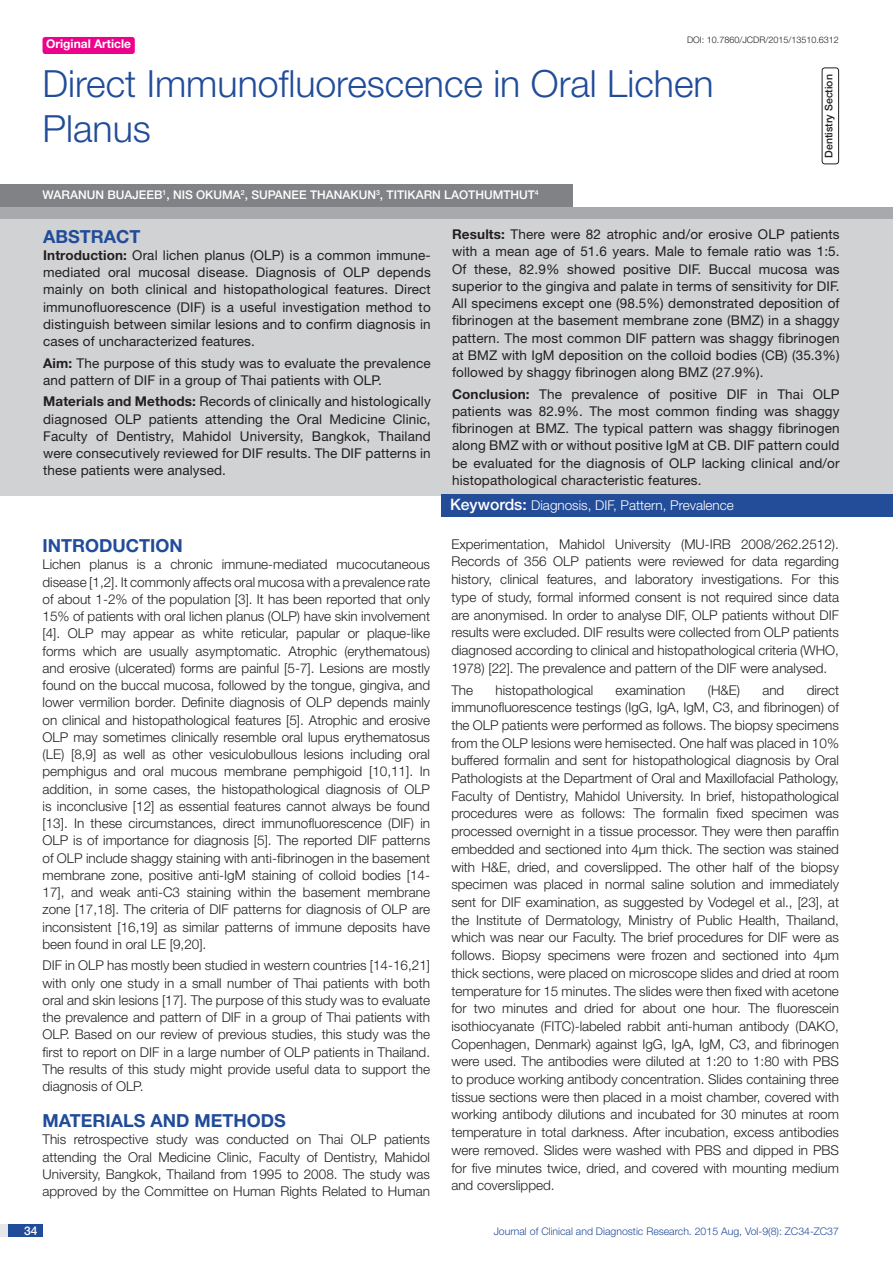
<style>
.page{position:relative;width:893px;height:1263px;background:#fff}
.page>*{position:absolute;margin:0;border:0;box-sizing:border-box;transform-origin:0 0}
.t1{font:300 37.5px/45px "Helvetica Neue";color:#214c99}
.Heading{font:700 18px "Helvetica Neue";color:#214c99}
.Abstract_head{font:700 18px "Helvetica Neue";color:#214c99}
.Body_text{font:300 13.5px/17.7px "Helvetica Neue";color:#231f20;text-align:justify}
.Abstract_Text{font:13.5px/17.2px "Helvetica Neue";letter-spacing:.01em;color:#231f20;text-align:justify}
.t2{font:300 13.5px "Helvetica Neue";color:#fff}
.Author{font:500 12px "Helvetica Neue";color:#fff}
.t3{font:700 12px "Helvetica Neue";color:#fff}
.t4{font:300 10.5px "Helvetica Neue";color:#214c99}
.t5{font:500 10.5px "Helvetica Neue";color:#231f20}
.DOI{font:300 9px "Helvetica Neue";color:#231f20}
.s1{color:#244d99}
.s2{font-weight:700}
.s3{font-weight:500;font-size:15.75px}
</style>
<div class="page">
<div style="left:0;top:1224px;width:43px;height:13px;background:#e6e7e9"></div>
<div style="left:8px;top:1224px;width:35px;height:13px;background:#214c99"></div>
<div style="left:43px;top:37px;width:92px;height:17px;background:#ed028c;border-radius:3px"></div>
<div style="left:0;top:207px;width:893px;height:12px;background:#a8a9ad"></div>
<div style="left:0;top:219px;width:893px;height:276px;background:#d1d2d4"></div>
<div style="left:442px;top:494px;width:451px;height:22px;background:#244d99"></div>
<div style="left:0;top:185px;width:572px;height:22px;background:#808285"></div>
<div style="left:822px;top:68px;width:17px;height:96px;border:1px solid #231f20;border-radius:3px"></div>
<p class="t3" style="left:46px;top:37px;width:87px">Original Article</p>
<p class="DOI" style="left:687px;top:35px;width:153px">DOI: 10.7860/JCDR/2015/13510.6312</p>
<p class="t1" style="left:43px;top:60px;width:673px">Direct Immunofluorescence in Oral Lichen<br>Planus</p>
<p class="t5" style="left:823px;top:158px;width:85px;rotate:-90deg">DENTISTRY SECTION</p>
<p class="Author" style="left:43px;top:188px;width:498px">WARANUN BUAJEEB <sup>1</sup>, NIS OKUMA<sup>2</sup>, SUPANEE THANAKUN<sup>3</sup>, TITIKARN LAOTHUMTHUT<sup>4</sup></p>
<p class="Abstract_head" style="left:43px;top:225px;width:98px">ABST<span class="s1">RAC</span>T</p>
<p class="Abstract_Text" style="left:43px;top:246px;width:389px"><span class="s2">Introduction:</span> Oral lichen planus (OLP) is a common immune&shy;mediated oral mucosal disease. Diagnosis of OLP depends mainly on both clinical and histopathological features. Direct immunofluorescence (DIF) is a useful investigation method to distinguish between similar lesions and to confirm diagnosis in cases of uncharacterized features.</p>
<p class="Abstract_Text" style="left:43px;top:354px;width:389px"><span class="s2">Aim:</span> The purpose of this study was to evaluate the prevalence and pattern of DIF in a group of Thai patients with OLP.</p>
<p class="Abstract_Text" style="left:43px;top:393px;width:389px"><span class="s2">Materials and Methods:</span> Records of clinically and histologically diagnosed OLP patients attending the Oral Medicine Clinic, Faculty of Dentistry, Mahidol University, Bangkok, Thailand were consecutively reviewed for DIF results. The DIF patterns in these patients were analysed.</p>
<p class="Abstract_Text" style="left:452px;top:226px;width:389px"><span class="s2">Results:</span> There were 82 atrophic and/or erosive OLP patients with a mean age of 51.6 years. Male to female ratio was 1:5.<br>Of these, 82.9% showed positive DIF. Buccal mucosa was superior to the gingiva and palate in terms of sensitivity for DIF.<br>All specimens except one (98.5%) demonstrated deposition of fibrinogen at the basement membrane zone (BMZ) in a shaggy pattern. The most common DIF pattern was shaggy fibrinogen at BMZ with IgM deposition on the colloid bodies (CB) (35.3%) followed by shaggy fibrinogen along BMZ (27.9%).</p>
<p class="Abstract_Text" style="left:452px;top:385px;width:389px"><span class="s2">Conclusion:</span> The prevalence of positive DIF in Thai OLP patients was 82.9%. The most common finding was shaggy fibrinogen at BMZ. The typical pattern was shaggy fibrinogen along BMZ with or without positive IgM at CB. DIF pattern could be evaluated for the diagnosis of OLP lacking clinical and/or histopathological characteristic features.</p>
<p class="Heading" style="left:43px;top:535px;width:142px">Introduction</p>
<p class="Body_text" style="left:43px;top:556px;width:389px;line-height:17.2px">Lichen planus is a chronic immune-mediated mucocutaneous disease [1,2]. It commonly affects oral mucosa with a prevalence rate of about 1-2% of the population [3]. It has been reported that only 15% of patients with oral lichen planus (OLP) have skin involvement [4]. OLP may appear as white reticular, papular or plaque-like forms which are usually asymptomatic. Atrophic (erythematous) and erosive (ulcerated) forms are painful [5-7]. Lesions are mostly found on the buccal mucosa, followed by the tongue, gingiva, and lower vermilion border. Definite diagnosis of OLP depends mainly on clinical and histopathological features [5]. Atrophic and erosive OLP may sometimes clinically resemble oral lupus erythematosus (LE) [8,9] as well as other vesiculobullous lesions including oral pemphigus and oral mucous membrane pemphigoid [10,11]. In addition, in some cases, the histopathological diagnosis of OLP is inconclusive [12] as essential features cannot always be found [13]. In these circumstances, direct immunofluorescence (DIF) in OLP is of importance for diagnosis [5]. The reported DIF patterns of OLP include shaggy staining with anti-fibrinogen in the basement membrane zone, positive anti-IgM staining of colloid bodies [14- 17], and weak anti-C3 staining within the basement membrane zone [17,18]. The criteria of DIF patterns for diagnosis of OLP are inconsistent [16,19] as similar patterns of immune deposits have been found in oral LE [9,20].</p>
<p class="Body_text" style="left:43px;top:957px;width:389px;line-height:17.2px">DIF in OLP has mostly been studied in western countries [14-16,21] with only one study in a small number of Thai patients with both oral and skin lesions [17]. The purpose of this study was to evaluate the prevalence and pattern of DIF in a group of Thai patients with OLP. Based on our review of previous studies, this study was the first to report on DIF in a large number of OLP patients in Thailand.<br>The results of this study might provide useful data to support the diagnosis of OLP.</p>
<p class="Heading" style="left:43px;top:1109px;width:231px">MATERIALs AND METHODS</p>
<p class="Body_text" style="left:43px;top:1130px;width:389px;line-height:17.2px">This retrospective study was conducted on Thai OLP patients attending the Oral Medicine Clinic, Faculty of Dentistry, Mahidol University, Bangkok, Thailand from 1995 to 2008. The study was approved by the Committee on Human Rights Related to Human</p>
<p class="t2" style="left:450px;top:497px;width:285px"><span class="s3">KEYWORDS:</span> Diagnosis, DIF, Pattern, Prevalence</p>
<p class="Body_text" style="left:451px;top:535px;width:389px">Experimentation, Mahidol University (MU-IRB 2008/262.2512).<br>Records of 356 OLP patients were reviewed for data regarding history, clinical features, and laboratory investigations. For this type of study, formal informed consent is not required since data are anonymised. In order to analyse DIF, OLP patients without DIF results were excluded. DIF results were collected from OLP patients diagnosed according to clinical and histopathological criteria (WHO, 1978) [22]. The prevalence and pattern of the DIF were analysed.</p>
<p class="Body_text" style="left:451px;top:681px;width:23px">The</p>
<p class="Body_text" style="left:495px;top:681px;width:99px">histopathological</p>
<p class="Body_text" style="left:616px;top:681px;width:71px">examination</p>
<p class="Body_text" style="left:708px;top:681px;width:34px">(H&amp;E)</p>
<p class="Body_text" style="left:762px;top:681px;width:24px">and</p>
<p class="Body_text" style="left:451px;top:681px;width:389px;text-indent:355px">direct immunofluorescence testings (IgG, IgA, IgM, C3, and fibrinogen) of the OLP patients were performed as follows. The biopsy specimens from the OLP lesions were hemisected. One half was placed in 10% buffered formalin and sent for histopathological diagnosis by Oral Pathologists at the Department of Oral and Maxillofacial Pathology, Faculty of Dentistry, Mahidol University. In brief, histopathological procedures were as follows: The formalin fixed specimen was processed overnight in a tissue processor. They were then paraffin embedded and sectioned into 4μm thick. The section was stained with H&amp;E, dried, and coverslipped. The other half of the biopsy specimen was placed in normal saline solution and immediately sent for DIF examination, as suggested by Vodegel et al., [23], at the Institute of Dermatology, Ministry of Public Health, Thailand, which was near our Faculty. The brief procedures for DIF were as follows. Biopsy specimens were frozen and sectioned into 4μm thick sections, were placed on microscope slides and dried at room temperature for 15 minutes. The slides were then fixed with acetone for two minutes and dried for about one hour. The fluorescein isothiocyanate (FITC)-labeled rabbit anti-human antibody (DAKO, Copenhagen, Denmark) against IgG, IgA, IgM, C3, and fibrinogen were used. The antibodies were diluted at 1:20 to 1:80 with PBS to produce working antibody concentration. Slides containing three tissue sections were then placed in a moist chamber, covered with working antibody dilutions and incubated for 30 minutes at room temperature in total darkness. After incubation, excess antibodies were removed. Slides were washed with PBS and dipped in PBS for five minutes twice, dried, and covered with mounting medium and coverslipped.</p>
<p class="Author" style="left:24px;top:1223px;width:15px">34</p>
<p class="t4" style="left:494px;top:1225px;width:347px">Journal of Clinical and Diagnostic Research. 2015 Aug, Vol-9(8): ZC34-ZC37</p>
</div>
